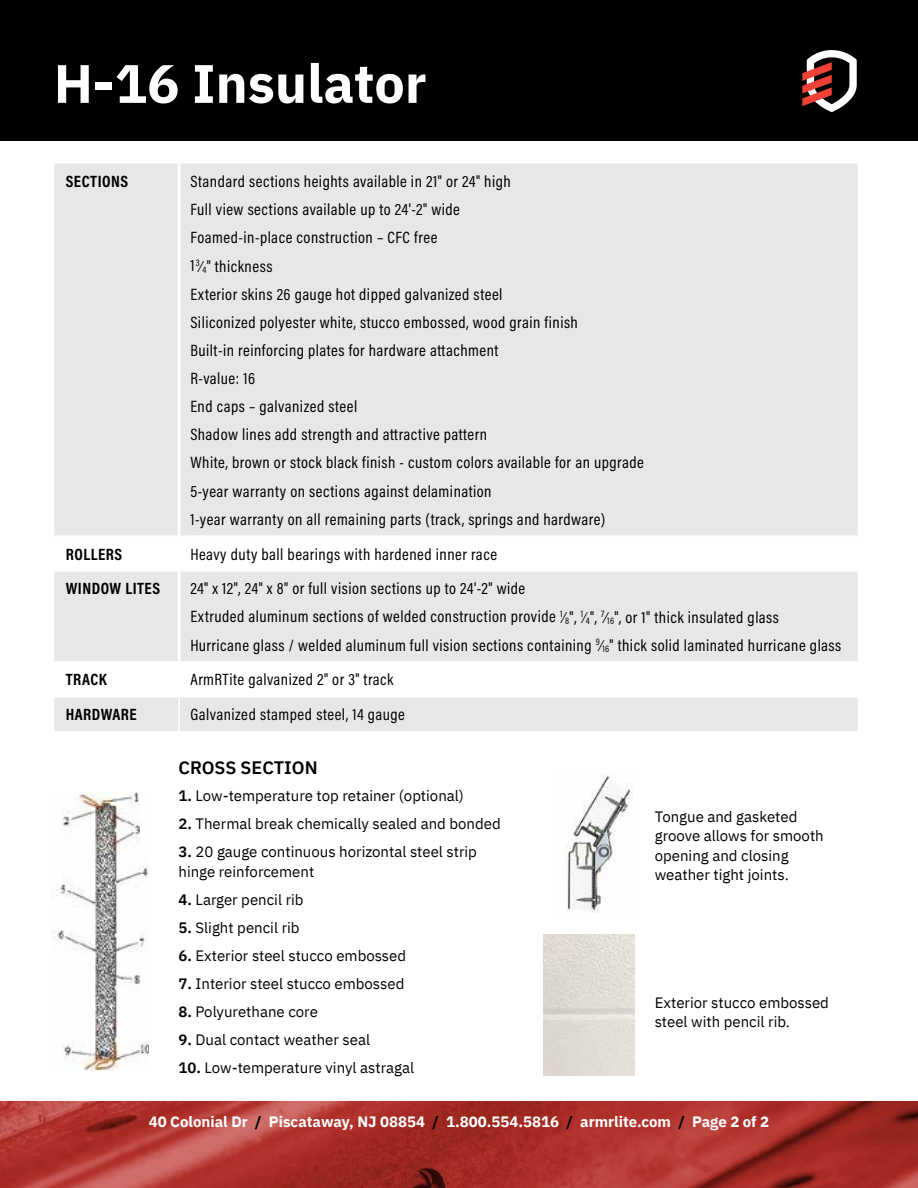
<style>
.page{position:relative;width:918px;height:1188px;background:#fff}
.page>*{position:absolute;margin:0;border:0;box-sizing:border-box;transform-origin:0 0}
.t1{font:700 54px "IBM Plex Sans";color:#fff}
.t2{font:600 18px "IBM Plex Sans";color:#000}
.t3{font:16.5px/28.2px "Acumin Pro Cond";letter-spacing:.03em;color:#000}
.t4{font:700 16.5px "Acumin Pro Cond";letter-spacing:.03em;color:#000}
.t5{font:15px/19.5px "IBM Plex Sans";color:#000}
.t6{font:700 15px "IBM Plex Sans";color:#fff}
.s1{font-size:9.6px}
.s2{font-weight:600}
.s3{color:#000}
</style>
<div class="page">
<img style="left:0;top:1102px;width:918px;height:86px">
<div style="left:0;top:0;width:918px;height:140px;background:#000"></div>
<svg style="left:802px;top:50px;width:55px;height:62px"></svg>
<div style="left:54px;top:164px;width:804px;height:567px;background:#e6e7e8"></div>
<svg style="left:54px;top:537px;width:804px;height:159px;fill:#e6e7e8"></svg>
<hr style="left:54px;top:535px;width:124px;height:2px;background:#fff">
<hr style="left:181px;top:535px;width:677px;height:2px;background:#fff">
<hr style="left:54px;top:570px;width:124px;height:2px;background:#fff">
<hr style="left:181px;top:570px;width:677px;height:2px;background:#fff">
<hr style="left:54px;top:661px;width:124px;height:2px;background:#fff">
<hr style="left:181px;top:661px;width:677px;height:2px;background:#fff">
<hr style="left:54px;top:696px;width:125px;height:2px;background:#fff">
<hr style="left:179px;top:696px;width:679px;height:2px;background:#fff">
<hr style="left:178px;top:698px;width:2px;height:33px;background:#fff">
<hr style="left:178px;top:164px;width:3px;height:372px;background:#fff">
<hr style="left:178px;top:536px;width:3px;height:35px;background:#fff">
<hr style="left:178px;top:571px;width:3px;height:91px;background:#fff">
<hr style="left:178px;top:662px;width:3px;height:34px;background:#fff">
<img style="left:51px;top:792px;width:98px;height:279px">
<img style="left:566px;top:774px;width:67px;height:139px">
<img style="left:543px;top:934px;width:91px;height:142px">
<h1 class="t1" style="left:54px;top:41px;width:374px">H-16 Insulator</h1>
<p class="t4" style="left:66px;top:171px;width:64px">SECTIONS</p>
<p class="t3" style="left:190px;top:167px;width:455px">Standard sections heights available in 21" or 24" high<br>Full view sections available up to 24'-2" wide<br>Foamed-in-place construction – CFC free<br>1<sup>3</sup>⁄<span class="s1">4</span>" thickness<br>Exterior skins 26 gauge hot dipped galvanized steel<br>Siliconized polyester white, stucco embossed, wood grain finish<br>Built-in reinforcing plates for hardware attachment<br>R-value: 16<br>End caps – galvanized steel<br>Shadow lines add strength and attractive pattern<br>White, brown or stock black finish - custom colors available for an upgrade 5-year warranty on sections against delamination<br>1-year warranty on all remaining parts (track, springs and hardware)</p>
<p class="t4" style="left:66px;top:543px;width:58px">ROLLERS</p>
<p class="t3" style="left:190px;top:539px;width:308px">Heavy duty ball bearings with hardened inner race</p>
<p class="t4" style="left:66px;top:578px;width:96px">WINDOW LITES</p>
<p class="t3" style="left:190px;top:574px;width:652px">24" x 12", 24" x 8" or full vision sections up to 24'-2" wide<br>Extruded aluminum sections of welded construction provide <sup>1</sup>⁄<span class="s1">8</span>", <sup>1</sup>⁄<span class="s1">4</span>", <sup>7</sup>⁄<span class="s1">16</span>", or 1" thick insulated glass<br>Hurricane glass / welded aluminum full vision sections containing <sup>9</sup>⁄<span class="s1">16</span>" thick solid laminated hurricane glass</p>
<p class="t4" style="left:66px;top:669px;width:42px">TRACK</p>
<p class="t3" style="left:190px;top:665px;width:205px">ArmRTite galvanized 2" or 3" track</p>
<p class="t4" style="left:66px;top:704px;width:72px">HARDWARE</p>
<p class="t3" style="left:190px;top:700px;width:216px">Galvanized stamped steel, 14 gauge</p>
<p class="t2" style="left:179px;top:754px;width:141px">CROSS SECTION</p>
<p class="t5" style="left:179px;top:784px;width:287px"><span class="s2">1.</span> Low-temperature top retainer (optional)</p>
<p class="t5" style="left:179px;top:813px;width:324px"><span class="s2">2.</span> Thermal break chemically sealed and bonded</p>
<p class="t5" style="left:179px;top:841px;width:300px"><span class="s2">3.</span> 20 gauge continuous horizontal steel strip hinge reinforcement</p>
<p class="t5" style="left:179px;top:888px;width:127px"><span class="s2">4.</span> Larger pencil rib</p>
<p class="t5" style="left:179px;top:916px;width:123px"><span class="s2">5.</span> Slight pencil rib</p>
<p class="t5" style="left:179px;top:945px;width:229px"><span class="s2">6.</span> Exterior steel stucco embossed</p>
<p class="t5" style="left:179px;top:973px;width:227px"><span class="s2">7.</span> Interior steel stucco embossed</p>
<p class="t5" style="left:179px;top:1001px;width:141px"><span class="s2">8.</span> Polyurethane core</p>
<p class="t5" style="left:179px;top:1029px;width:193px"><span class="s2">9.</span> Dual contact weather seal</p>
<p class="t5" style="left:179px;top:1057px;width:237px"><span class="s2">10.</span> Low-temperature vinyl astragal</p>
<p class="t5" style="left:655px;top:805px;width:171px">Tongue and gasketed groove allows for smooth opening and closing weather tight joints.</p>
<p class="t5" style="left:655px;top:991px;width:176px">Exterior stucco embossed steel with pencil rib.</p>
<p class="t6" style="left:149px;top:1110px;width:622px">40 Colonial Dr <span class="s3">/</span> Piscataway, NJ 08854 <span class="s3">/</span> 1.800.554.5816 <span class="s3">/</span> armrlite.com <span class="s3">/</span> Page 2 of 2</p>
</div>
